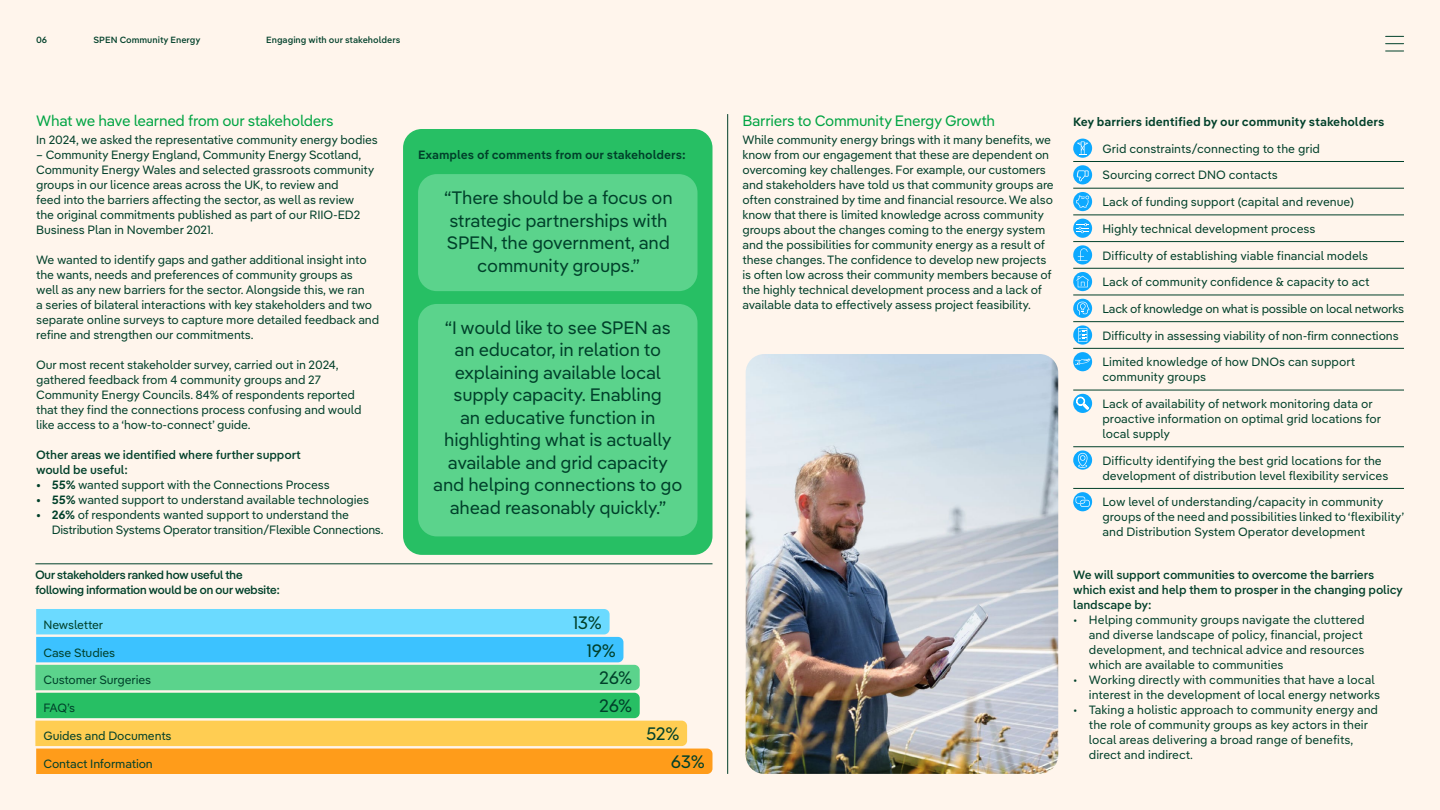
<style>
.page{position:relative;width:1440px;height:810px;background:#fff5ec}
.page>*{position:absolute;margin:0;border:0;box-sizing:border-box;transform-origin:0 0}
.t1{font:18px/22.5px "Iber Pangea Text";letter-spacing:-.01em;color:#00402a;text-align:center}
.t2{font:15px "Iber Pangea Text";letter-spacing:-.02em;color:#00a443}
.t3{font:12px/15px "Iber Pangea Text";letter-spacing:-.01em;color:#00402a}
.t4{font:500 12px/15px "Iber Pangea Text";letter-spacing:-.01em;color:#00402a}
.t5{font:700 12px "Iber Pangea Text Sm";color:#00402a}
.t6{font:500 12px/15px "Iber Pangea";color:#00402a}
.t7{font:500 9px "Iber Pangea Text";color:#00402a}
.s1{font-family:"Iber Pangea Text Sm";font-weight:700}
</style>
<div class="page">
<hr style="left:727px;top:114px;width:1px;height:660px;background:#00402a">
<hr style="left:1073px;top:161px;width:331px;height:1px;background:#00402a">
<hr style="left:1073px;top:188px;width:331px;height:1px;background:#00402a">
<hr style="left:1073px;top:215px;width:331px;height:1px;background:#00402a">
<hr style="left:1073px;top:241px;width:331px;height:1px;background:#00402a">
<hr style="left:1073px;top:268px;width:331px;height:1px;background:#00402a">
<hr style="left:1073px;top:295px;width:331px;height:1px;background:#00402a">
<hr style="left:1073px;top:321px;width:331px;height:1px;background:#00402a">
<hr style="left:1073px;top:348px;width:331px;height:1px;background:#00402a">
<hr style="left:1073px;top:390px;width:331px;height:1px;background:#00402a">
<hr style="left:1073px;top:447px;width:331px;height:1px;background:#00402a">
<hr style="left:1073px;top:488px;width:331px;height:1px;background:#00402a">
<div style="left:403px;top:129px;width:310px;height:426px;background:#27bf64;border-radius:19px"></div>
<div style="left:418px;top:174px;width:280px;height:117px;background:#5bd38c;border-radius:19px"></div>
<div style="left:418px;top:304px;width:280px;height:232px;background:#5bd38c;border-radius:19px"></div>
<hr style="left:35px;top:564px;width:677px;height:1px;background:#00402a">
<svg style="left:35px;top:609px;width:677px;height:165px;background:#9dca99"></svg>
<img style="left:746px;top:354px;width:312px;height:420px">
<svg style="left:1073px;top:139px;width:19px;height:19px"></svg>
<svg style="left:1077px;top:141px;width:11px;height:15px"></svg>
<svg style="left:1073px;top:165px;width:19px;height:19px"></svg>
<svg style="left:1077px;top:170px;width:12px;height:11px"></svg>
<svg style="left:1073px;top:192px;width:19px;height:19px"></svg>
<svg style="left:1076px;top:196px;width:13px;height:12px"></svg>
<div style="left:1073px;top:219px;width:19px;height:19px;background:#0da9ff;border-radius:50%"></div>
<svg style="left:1076px;top:223px;width:13px;height:10px"></svg>
<svg style="left:1073px;top:272px;width:19px;height:19px"></svg>
<svg style="left:1076px;top:276px;width:13px;height:11px"></svg>
<svg style="left:1073px;top:299px;width:19px;height:19px"></svg>
<svg style="left:1073px;top:325px;width:19px;height:20px"></svg>
<svg style="left:1078px;top:328px;width:9px;height:14px"></svg>
<div style="left:1073px;top:352px;width:19px;height:19px;background:#0da9ff;border-radius:50%"></div>
<svg style="left:1075px;top:359px;width:15px;height:6px"></svg>
<svg style="left:1073px;top:394px;width:19px;height:19px"></svg>
<svg style="left:1077px;top:397px;width:11px;height:12px"></svg>
<svg style="left:1073px;top:451px;width:19px;height:19px"></svg>
<svg style="left:1078px;top:453px;width:9px;height:15px"></svg>
<svg style="left:1073px;top:492px;width:19px;height:19px"></svg>
<svg style="left:1076px;top:497px;width:14px;height:10px"></svg>
<svg style="left:1073px;top:245px;width:19px;height:20px"></svg>
<svg style="left:1078px;top:248px;width:10px;height:13px"></svg>
<svg style="left:1077px;top:302px;width:12px;height:13px"></svg>
<svg style="left:1386px;top:36px;width:18px;height:1px"></svg>
<svg style="left:1386px;top:51px;width:18px;height:1px"></svg>
<svg style="left:1386px;top:43px;width:18px;height:1px"></svg>
<p class="t7" style="left:36px;top:33px;width:13px">06</p>
<p class="t7" style="left:94px;top:33px;width:108px">SPEN Community Energy</p>
<p class="t7" style="left:266px;top:33px;width:136px">Engaging with our stakeholders</p>
<p class="t2" style="left:36px;top:109px;width:299px">What we have learned from our stakeholders</p>
<p class="t3" style="left:36px;top:132px;width:343px">In 2024, we asked the representative community energy bodies</p>
<p class="t3" style="left:36px;top:147px;width:340px">– Community Energy England, Community Energy Scotland, Community Energy Wales and selected grassroots community groups in our licence areas across the UK, to review and<br>feed into the barriers affecting the sector, as well as review the original commitments published as part of our RIIO-ED2<br>Business Plan in November 2021.</p>
<p class="t3" style="left:36px;top:252px;width:345px">We wanted to identify gaps and gather additional insight into the wants, needs and preferences of community groups as<br>well as any new barriers for the sector. Alongside this, we ran<br>a series of bilateral interactions with key stakeholders and two separate online surveys to capture more detailed feedback and refine and strengthen our commitments.</p>
<p class="t3" style="left:36px;top:357px;width:327px">Our most recent stakeholder survey, carried out in 2024, gathered feedback from 4 community groups and 27<br>Community Energy Councils. 84% of respondents reported that they find the connections process confusing and would like access to a ‘how-to-connect’ guide.</p>
<p class="t5" style="left:418px;top:145px;width:269px">Examples of comments from our stakeholders:</p>
<h1 class="t1" style="left:444px;top:186px;width:230px">“There should be a focus on strategic partnerships with<br>SPEN, the government, and community groups.”</h1>
<p class="t1" style="left:433px;top:315px;width:251px">“I would like to see SPEN as an educator, in relation to explaining available local supply capacity. Enabling<br>an educative function in highlighting what is actually available and grid capacity and helping connections to go ahead reasonably quickly.”</p>
<p class="t4" style="left:36px;top:447px;width:266px">Other areas we identified where further support would be useful:</p>
<p class="t3" style="left:36px;top:477px;width:295px"><span class="s1">• 55%</span> wanted support with the Connections Process</p>
<p class="t3" style="left:36px;top:492px;width:335px"><span class="s1">• 55%</span> wanted support to understand available technologies</p>
<p class="t3" style="left:52px;top:507px;width:333px;text-indent:-16px"><span class="s1">• 26%</span> of respondents wanted support to understand the<br>Distribution Systems Operator transition/Flexible Connections.</p>
<p class="t6" style="left:35px;top:567px;width:246px">Our stakeholders ranked how useful the following information would be on our website:</p>
<p class="t3" style="left:44px;top:616px;width:61px">Newsletter</p>
<h1 class="t1" style="left:573px;top:610px;width:31px">13%</h1>
<p class="t3" style="left:44px;top:644px;width:73px">Case Studies</p>
<h1 class="t1" style="left:587px;top:638px;width:31px">19%</h1>
<p class="t3" style="left:44px;top:672px;width:109px">Customer Surgeries</p>
<h1 class="t1" style="left:599px;top:666px;width:35px">26%</h1>
<p class="t3" style="left:44px;top:700px;width:33px">FAQ’s</p>
<h1 class="t1" style="left:599px;top:694px;width:35px">26%</h1>
<p class="t3" style="left:44px;top:728px;width:130px">Guides and Documents</p>
<h1 class="t1" style="left:646px;top:722px;width:35px">52%</h1>
<p class="t3" style="left:44px;top:756px;width:111px">Contact Information</p>
<h1 class="t1" style="left:671px;top:750px;width:36px">63%</h1>
<p class="t2" style="left:742px;top:109px;width:254px">Barriers to Community Energy Growth</p>
<p class="t3" style="left:742px;top:132px;width:313px">While community energy brings with it many benefits, we know from our engagement that these are dependent on overcoming key challenges. For example, our customers and stakeholders have told us that community groups are often constrained by time and financial resource. We also know that there is limited knowledge across community groups about the changes coming to the energy system and the possibilities for community energy as a result of these changes. The confidence to develop new projects is often low across their community members because of the highly technical development process and a lack of available data to effectively assess project feasibility.</p>
<p class="t5" style="left:1073px;top:113px;width:313px">Key barriers identified by our community stakeholders</p>
<p class="t3" style="left:1073px;top:140px;width:248px">• Grid constraints/connecting to the grid</p>
<p class="t3" style="left:1073px;top:167px;width:206px">• Sourcing correct DNO contacts</p>
<p class="t3" style="left:1073px;top:194px;width:282px">• Lack of funding support (capital and revenue)</p>
<p class="t3" style="left:1073px;top:220px;width:244px">• Highly technical development process</p>
<p class="t3" style="left:1073px;top:247px;width:297px">• Difficulty of establishing viable financial models</p>
<p class="t3" style="left:1073px;top:274px;width:298px">• Lack of community confidence &amp; capacity to act</p>
<p class="t3" style="left:1073px;top:301px;width:332px">• Lack of knowledge on what is possible on local networks</p>
<p class="t3" style="left:1073px;top:327px;width:327px">• Difficulty in assessing viability of non-firm connections</p>
<p class="t3" style="left:1103px;top:354px;width:254px;text-indent:-29px">• Limited knowledge of how DNOs can support community groups</p>
<p class="t3" style="left:1103px;top:396px;width:280px;text-indent:-29px">• Lack of availability of network monitoring data or proactive information on optimal grid locations for local supply</p>
<p class="t3" style="left:1103px;top:452px;width:287px;text-indent:-29px">• Difficulty identifying the best grid locations for the development of distribution level flexibility services</p>
<p class="t3" style="left:1103px;top:494px;width:303px;text-indent:-29px">• Low level of understanding/capacity in community groups of the need and possibilities linked to ‘flexibility’ and Distribution System Operator development</p>
<p class="t4" style="left:1073px;top:567px;width:331px">We will support communities to overcome the barriers which exist and help them to prosper in the changing policy landscape by:</p>
<p class="t3" style="left:1089px;top:612px;width:277px;text-indent:-16px">• Helping community groups navigate the cluttered and diverse landscape of policy, financial, project development, and technical advice and resources which are available to communities</p>
<p class="t3" style="left:1089px;top:672px;width:293px;text-indent:-16px">• Working directly with communities that have a local interest in the development of local energy networks</p>
<p class="t3" style="left:1089px;top:702px;width:291px;text-indent:-16px">• Taking a holistic approach to community energy and the role of community groups as key actors in their local areas delivering a broad range of benefits, direct and indirect.</p>
</div>
